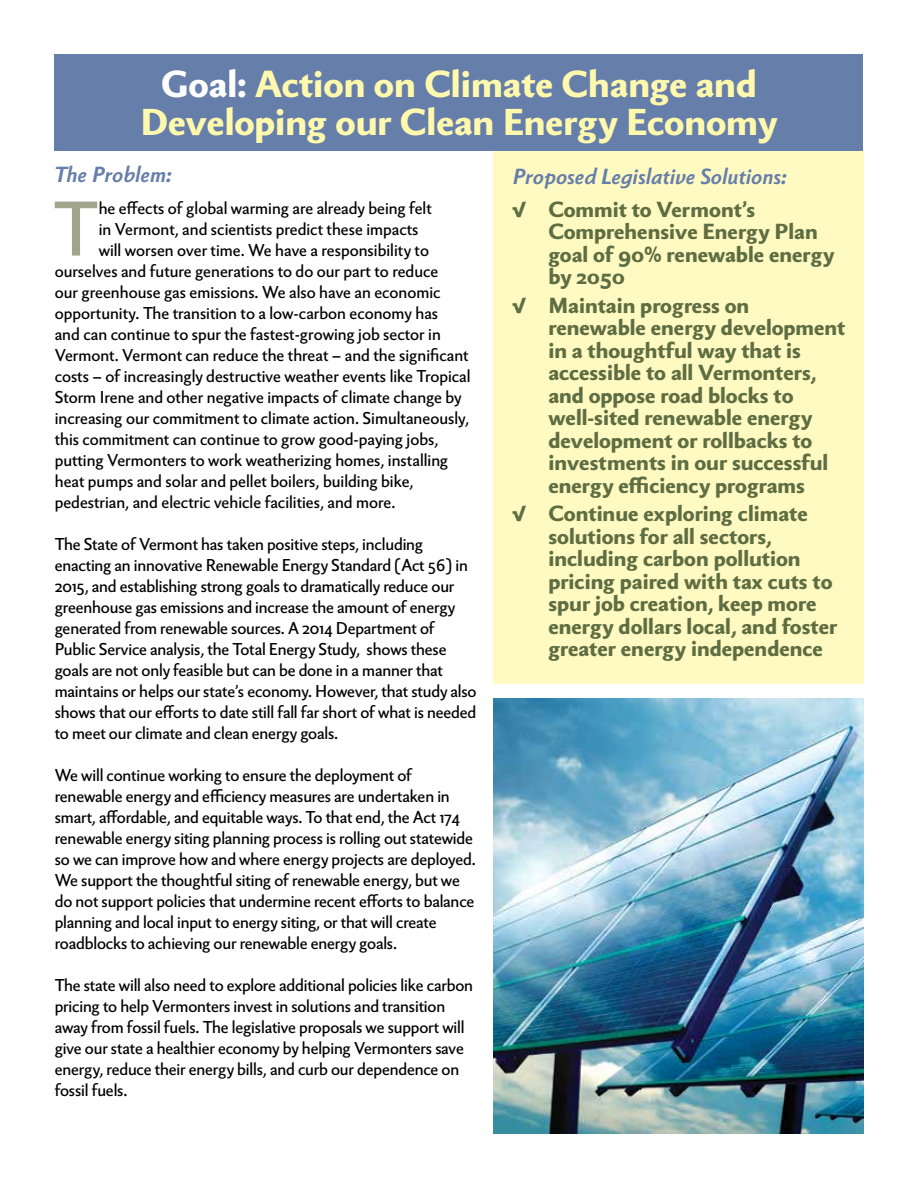
<style>
.page{position:relative;width:918px;height:1188px;background:#fff}
.page>*{position:absolute;margin:0;border:0;box-sizing:border-box;transform-origin:0 0}
.t1{font:74.4px "Berling Nova Sans Pro";color:#a2a58c}
.t2{font:800 36px/37.5px "Berling Nova Sans Pro";color:#fff9ae;text-align:center}
.t3{font:800 21px/22.5px "Berling Nova Sans Pro";color:#5f6d42}
.t4{font:italic 700 21px "Berling Nova Sans Pro";color:#667eaa}
.t5{font:16.5px/21px "Berling Nova Sans Pro";letter-spacing:-.01em;color:#000}
.s1{color:#fff}
</style>
<div class="page">
<div style="left:493px;top:149px;width:371px;height:535px;background:#fffac2"></div>
<div style="left:55px;top:54px;width:808px;height:96px;background:#667eaa"></div>
<img style="left:493px;top:698px;width:370px;height:436px">
<h2 class="t2" style="left:140px;top:64px;width:639px"><span class="s1">Goal:</span> Action on Climate Change and<br>Developing our Clean Energy Economy</h2>
<p class="t4" style="left:512px;top:161px;width:276px">Proposed Legislative Solutions:</p>
<p class="t3" style="left:548px;top:197px;width:288px;text-indent:-36px">√ Commit to Vermont’s<br>Comprehensive Energy Plan goal of 90% renewable energy by 2050</p>
<p class="t3" style="left:548px;top:293px;width:298px;text-indent:-36px">√ Maintain progress on renewable energy development in a thoughtful way that is accessible to all Vermonters, and oppose road blocks to well-sited renewable energy development or rollbacks to investments in our successful energy efficiency programs</p>
<p class="t3" style="left:548px;top:501px;width:290px;text-indent:-36px">√ Continue exploring climate solutions for all sectors, including carbon pollution pricing paired with tax cuts to spur job creation, keep more energy dollars local, and foster greater energy independence</p>
<p class="t4" style="left:55px;top:159px;width:119px">The Problem:</p>
<h1 class="t1" style="left:53px;top:174px;width:47px">T</h1>
<p class="t5" style="left:99px;top:196px;width:335px">he effects of global warming are already being felt</p>
<p class="t5" style="left:99px;top:217px;width:321px">in Vermont, and scientists predict these impacts</p>
<p class="t5" style="left:99px;top:238px;width:332px">will worsen over time. We have a responsibility to</p>
<p class="t5" style="left:55px;top:259px;width:385px">ourselves and future generations to do our part to reduce</p>
<p class="t5" style="left:55px;top:280px;width:387px">our greenhouse gas emissions. We also have an economic</p>
<p class="t5" style="left:55px;top:301px;width:385px">opportunity. The transition to a low-carbon economy has</p>
<p class="t5" style="left:55px;top:322px;width:388px">and can continue to spur the fastest-growing job sector in</p>
<p class="t5" style="left:55px;top:343px;width:415px">Vermont. Vermont can reduce the threat – and the significant</p>
<p class="t5" style="left:55px;top:364px;width:417px">costs – of increasingly destructive weather events like Tropical</p>
<p class="t5" style="left:55px;top:385px;width:408px">Storm Irene and other negative impacts of climate change by</p>
<p class="t5" style="left:55px;top:406px;width:416px">increasing our commitment to climate action. Simultaneously,</p>
<p class="t5" style="left:55px;top:427px;width:385px">this commitment can continue to grow good-paying jobs,</p>
<p class="t5" style="left:55px;top:448px;width:395px">putting Vermonters to work weatherizing homes, installing</p>
<p class="t5" style="left:55px;top:469px;width:360px">heat pumps and solar and pellet boilers, building bike,</p>
<p class="t5" style="left:55px;top:490px;width:342px">pedestrian, and electric vehicle facilities, and more.</p>
<p class="t5" style="left:55px;top:532px;width:423px">The State of Vermont has taken positive steps, including enacting an innovative Renewable Energy Standard (Act 56) in 2015, and establishing strong goals to dramatically reduce our greenhouse gas emissions and increase the amount of energy generated from renewable sources. A 2014 Department of Public Service analysis, the Total Energy Study, shows these goals are not only feasible but can be done in a manner that maintains or helps our state’s economy. However, that study also shows that our efforts to date still fall far short of what is needed to meet our climate and clean energy goals.</p>
<p class="t5" style="left:55px;top:763px;width:423px">We will continue working to ensure the deployment of renewable energy and efficiency measures are undertaken in smart, affordable, and equitable ways. To that end, the Act 174 renewable energy siting planning process is rolling out statewide so we can improve how and where energy projects are deployed.<br>We support the thoughtful siting of renewable energy, but we do not support policies that undermine recent efforts to balance planning and local input to energy siting, or that will create roadblocks to achieving our renewable energy goals.</p>
<p class="t5" style="left:55px;top:973px;width:420px">The state will also need to explore additional policies like carbon pricing to help Vermonters invest in solutions and transition away from fossil fuels. The legislative proposals we support will give our state a healthier economy by helping Vermonters save energy, reduce their energy bills, and curb our dependence on fossil fuels.</p>
</div>
